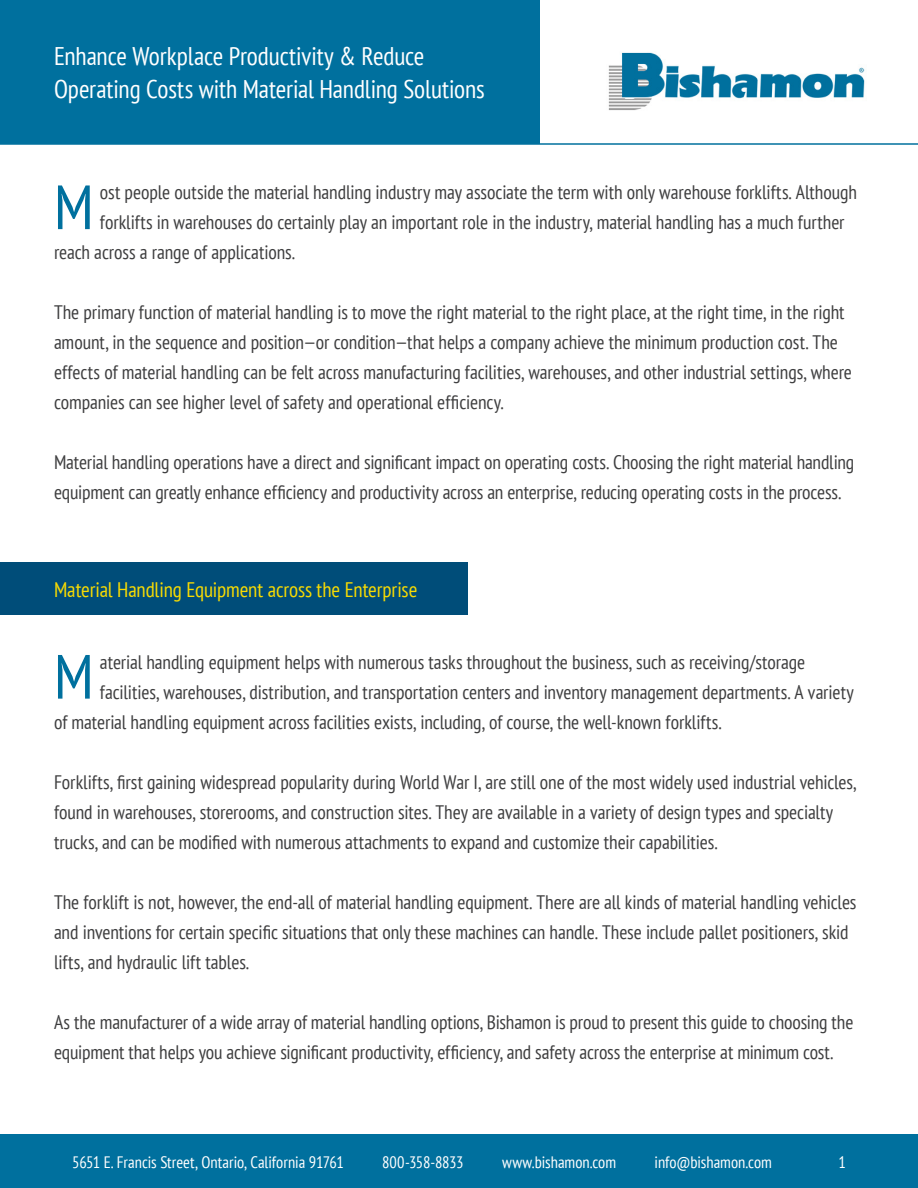
<style>
.page{position:relative;width:918px;height:1188px;background:#fff}
.page>*{position:absolute;margin:0;border:0;box-sizing:border-box;transform-origin:0 0}
.t1{font:condensed 62.4px "PT Sans";color:#00709e}
.t2{font:condensed 25.5px/33px "PT Sans";letter-spacing:-.005em;color:#fff}
.t3{font:condensed 21px "PT Sans";letter-spacing:-.005em;color:#f8db02}
.t4{font:condensed 19.5px/30px "PT Sans";letter-spacing:-.005em;color:#3e3e3f}
.t5{font:condensed 16.5px "PT Sans";letter-spacing:-.005em;color:#fff}
</style>
<div class="page">
<div style="left:0;top:1135px;width:918px;height:53px;background:#00709e"></div>
<div style="left:0;top:0;width:540px;height:144px;background:#00709e"></div>
<img style="left:608px;top:52px;width:257px;height:58px">
<div style="left:0;top:563px;width:468px;height:52px;background:#004d79"></div>
<hr style="left:0;top:143px;width:918px;height:2px;background:#00709e">
<p class="t2" style="left:54px;top:39px;width:432px">Enhance Workplace Productivity &amp; Reduce<br>Operating Costs with Material Handling Solutions</p>
<p class="t1" style="left:54px;top:167px;width:41px">M</p>
<p class="t4" style="left:100px;top:177px;width:759px">ost people outside the material handling industry may associate the term with only warehouse forklifts. Although</p>
<p class="t4" style="left:100px;top:207px;width:746px">forklifts in warehouses do certainly play an important role in the industry, material handling has a much further</p>
<p class="t4" style="left:54px;top:237px;width:242px">reach across a range of applications.</p>
<p class="t4" style="left:54px;top:297px;width:800px">The primary function of material handling is to move the right material to the right place, at the right time, in the right amount, in the sequence and position—or condition—that helps a company achieve the minimum production cost. The effects of material handling can be felt across manufacturing facilities, warehouses, and other industrial settings, where companies can see higher level of safety and operational efficiency.</p>
<p class="t4" style="left:54px;top:447px;width:802px">Material handling operations have a direct and significant impact on operating costs. Choosing the right material handling equipment can greatly enhance efficiency and productivity across an enterprise, reducing operating costs in the process.</p>
<p class="t3" style="left:54px;top:576px;width:365px">Material Handling Equipment across the Enterprise</p>
<p class="t1" style="left:54px;top:637px;width:41px">M</p>
<p class="t4" style="left:100px;top:646px;width:707px">aterial handling equipment helps with numerous tasks throughout the business, such as receiving/storage</p>
<p class="t4" style="left:100px;top:676px;width:755px">facilities, warehouses, distribution, and transportation centers and inventory management departments. A variety</p>
<p class="t4" style="left:54px;top:706px;width:669px">of material handling equipment across facilities exists, including, of course, the well-known forklifts.</p>
<p class="t4" style="left:54px;top:766px;width:804px">Forklifts, first gaining widespread popularity during World War I, are still one of the most widely used industrial vehicles, found in warehouses, storerooms, and construction sites. They are available in a variety of design types and specialty trucks, and can be modified with numerous attachments to expand and customize their capabilities.</p>
<p class="t4" style="left:54px;top:886px;width:804px">The forklift is not, however, the end-all of material handling equipment. There are all kinds of material handling vehicles and inventions for certain specific situations that only these machines can handle. These include pallet positioners, skid lifts, and hydraulic lift tables.</p>
<p class="t4" style="left:54px;top:1006px;width:801px">As the manufacturer of a wide array of material handling options, Bishamon is proud to present this guide to choosing the equipment that helps you achieve significant productivity, efficiency, and safety across the enterprise at minimum cost.</p>
<p class="t5" style="left:72px;top:1151px;width:273px">5651 E. Francis Street, Ontario, California 91761</p>
<p class="t5" style="left:382px;top:1151px;width:83px">800-358-8833</p>
<p class="t5" style="left:502px;top:1151px;width:116px">www.bishamon.com</p>
<p class="t5" style="left:655px;top:1151px;width:119px">info@bishamon.com</p>
<p class="t5" style="left:838px;top:1151px;width:9px">1</p>
</div>
